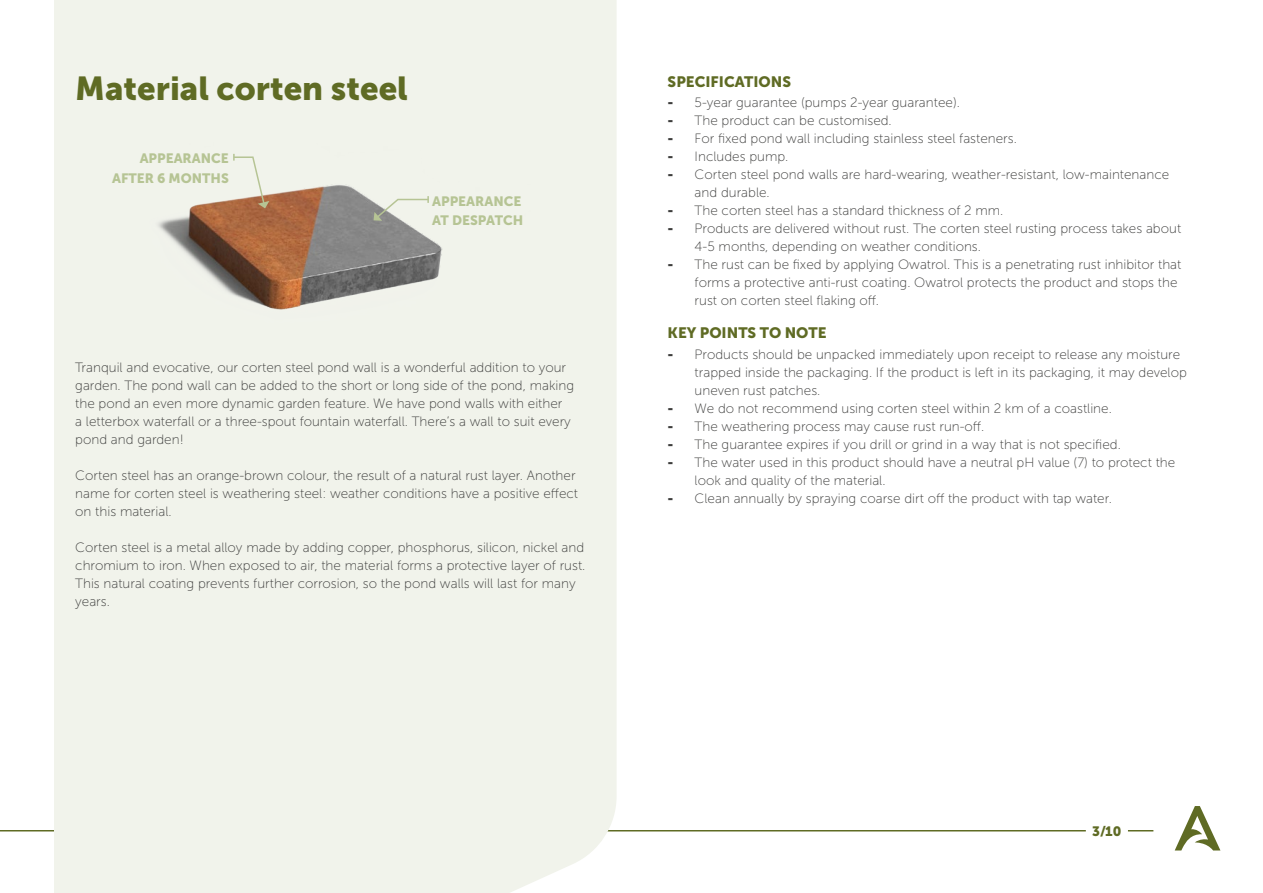
<style>
.page{position:relative;width:1263px;height:893px;background:#fff}
.page>*{position:absolute;margin:0;border:0;box-sizing:border-box;transform-origin:0 0}
.t1{font:33px "Museo Sans 900";color:#5f6b24}
.t2{font:15px "Museo Sans 900";color:#5f6b24}
.t3{font:13.5px/18px "Museo Sans 100";color:#3c3c3b}
.t4{font:13.5px/19.5px "Museo Sans 900";color:#b6c494;text-align:right}
.t5{font:13.5px "Museo Sans 900";color:#5f6b24}
.s1{font-family:"Museo Sans 900"}
</style>
<div class="page">
<svg style="left:1175px;top:806px;width:45px;height:44px"></svg>
<svg style="left:1128px;top:830px;width:25px;height:1px"></svg>
<hr style="left:0;top:830px;width:80px;height:1px;background:#5f6b24">
<hr style="left:217px;top:830px;width:869px;height:1px;background:#5f6b24">
<div style="left:54px;top:0;width:563px;height:893px;background:#f1f3eb"></div>
<img style="left:111px;top:142px;width:419px;height:200px">
<svg style="left:232px;top:154px;width:37px;height:54px;background:#e0d7c7"></svg>
<svg style="left:373px;top:196px;width:57px;height:25px"></svg>
<h1 class="t1" style="left:75px;top:70px;width:334px">Material corten steel</h1>
<p class="t4" style="left:112px;top:149px;width:118px">APPEARANCE<br>AFTER 6 MONTHS</p>
<p class="t4" style="left:432px;top:191px;width:93px;text-align:left">APPEARANCE<br>AT DESPATCH</p>
<p class="t3" style="left:75px;top:359px;width:500px">Tranquil and evocative, our corten steel pond wall is a wonderful addition to your garden. The pond wall can be added to the short or long side of the pond, making the pond an even more dynamic garden feature. We have pond walls with either<br>a letterbox waterfall or a three-spout fountain waterfall. There’s a wall to suit every pond and garden!</p>
<p class="t3" style="left:75px;top:467px;width:504px">Corten steel has an orange-brown colour, the result of a natural rust layer. Another name for corten steel is weathering steel: weather conditions have a positive effect on this material.</p>
<p class="t3" style="left:75px;top:539px;width:512px">Corten steel is a metal alloy made by adding copper, phosphorus, silicon, nickel and chromium to iron. When exposed to air, the material forms a protective layer of rust.<br>This natural coating prevents further corrosion, so the pond walls will last for many years.</p>
<p class="t2" style="left:668px;top:73px;width:125px">SPECIFICATIONS</p>
<p class="t3" style="left:668px;top:94px;width:294px"><span class="s1">-</span> 5-year guarantee (pumps 2-year guarantee).</p>
<p class="t3" style="left:668px;top:112px;width:226px"><span class="s1">-</span> The product can be customised.</p>
<p class="t3" style="left:668px;top:130px;width:351px"><span class="s1">-</span> For fixed pond wall including stainless steel fasteners.</p>
<p class="t3" style="left:668px;top:148px;width:122px"><span class="s1">-</span> Includes pump.</p>
<p class="t3" style="left:695px;top:166px;width:476px;text-indent:-27px"><span class="s1">-</span> Corten steel pond walls are hard-wearing, weather-resistant, low-maintenance and durable.</p>
<p class="t3" style="left:668px;top:202px;width:337px"><span class="s1">-</span> The corten steel has a standard thickness of 2 mm.</p>
<p class="t3" style="left:695px;top:220px;width:488px;text-indent:-27px"><span class="s1">-</span> Products are delivered without rust. The corten steel rusting process takes about<br>4-5 months, depending on weather conditions.</p>
<p class="t3" style="left:695px;top:256px;width:488px;text-indent:-27px"><span class="s1">-</span> The rust can be fixed by applying Owatrol. This is a penetrating rust inhibitor that forms a protective anti-rust coating. Owatrol protects the product and stops the rust on corten steel flaking off.</p>
<p class="t2" style="left:668px;top:324px;width:161px">KEY POINTS TO NOTE</p>
<p class="t3" style="left:695px;top:345px;width:494px;text-indent:-27px"><span class="s1">-</span> Products should be unpacked immediately upon receipt to release any moisture trapped inside the packaging. If the product is left in its packaging, it may develop uneven rust patches.</p>
<p class="t3" style="left:668px;top:399px;width:446px"><span class="s1">-</span> We do not recommend using corten steel within 2 km of a coastline.</p>
<p class="t3" style="left:668px;top:417px;width:318px"><span class="s1">-</span> The weathering process may cause rust run-off.</p>
<p class="t3" style="left:668px;top:435px;width:455px"><span class="s1">-</span> The guarantee expires if you drill or grind in a way that is not specified.</p>
<p class="t3" style="left:695px;top:453px;width:482px;text-indent:-27px"><span class="s1">-</span> The water used in this product should have a neutral pH value (7) to protect the look and quality of the material.</p>
<p class="t3" style="left:668px;top:489px;width:446px"><span class="s1">-</span> Clean annually by spraying coarse dirt off the product with tap water.</p>
<p class="t5" style="left:1092px;top:823px;width:31px">3/10</p>
</div>
